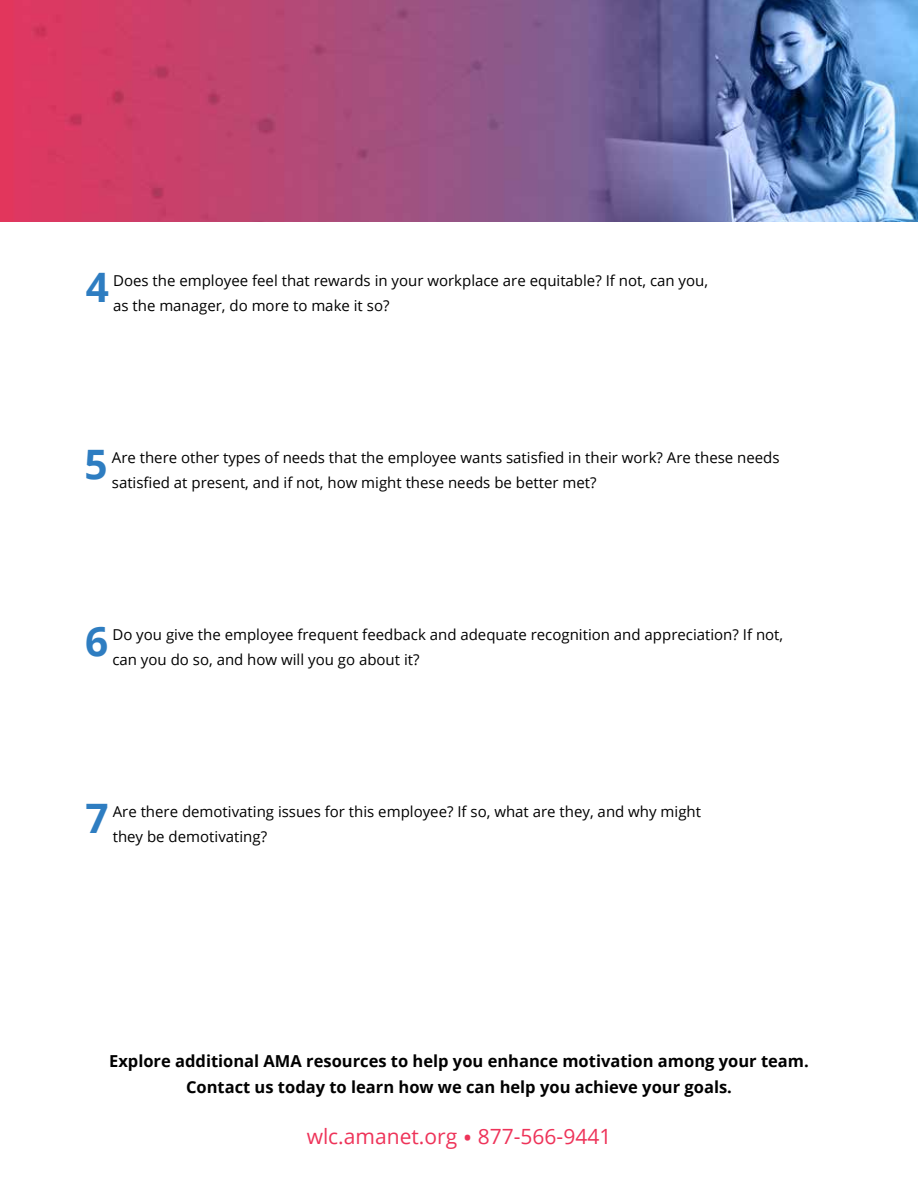
<style>
.page{position:relative;width:918px;height:1188px;background:#fff}
.page>*{position:absolute;margin:0;border:0;box-sizing:border-box;transform-origin:0 0}
.t1{font:700 40.65px "Open Sans";color:#2e7dc1}
.t2{font:21px "Open Sans";color:#ee3359}
.t3{font:700 16.5px/25.5px "Open Sans";color:#000;text-align:center}
.t4{font:15px/25.5px "Open Sans";color:#000}
.s1{font-size:25.5px}
</style>
<div class="page">
<img style="left:0;top:0;width:918px;height:221px">
<h1 class="t1" style="left:86px;top:259px;width:25px">4</h1>
<p class="t4" style="left:113px;top:267px;width:596px">Does the employee feel that rewards in your workplace are equitable? If not, can you, as the manager, do more to make it so?</p>
<h1 class="t1" style="left:85px;top:436px;width:25px">5</h1>
<p class="t4" style="left:112px;top:444px;width:669px">Are there other types of needs that the employee wants satisfied in their work? Are these needs satisfied at present, and if not, how might these needs be better met?</p>
<h1 class="t1" style="left:85px;top:613px;width:25px">6</h1>
<p class="t4" style="left:112px;top:621px;width:672px">Do you give the employee frequent feedback and adequate recognition and appreciation? If not, can you do so, and how will you go about it?</p>
<h1 class="t1" style="left:86px;top:790px;width:25px">7</h1>
<p class="t4" style="left:113px;top:798px;width:590px">Are there demotivating issues for this employee? If so, what are they, and why might they be demotivating?</p>
<p class="t3" style="left:109px;top:1048px;width:701px">Explore additional AMA resources to help you enhance motivation among your team.<br>Contact us today to learn how we can help you achieve your goals.</p>
<h2 class="t2" style="left:307px;top:1122px;width:306px">wlc.amanet.org <span class="s1">•</span> 877-566-9441</h2>
</div>
